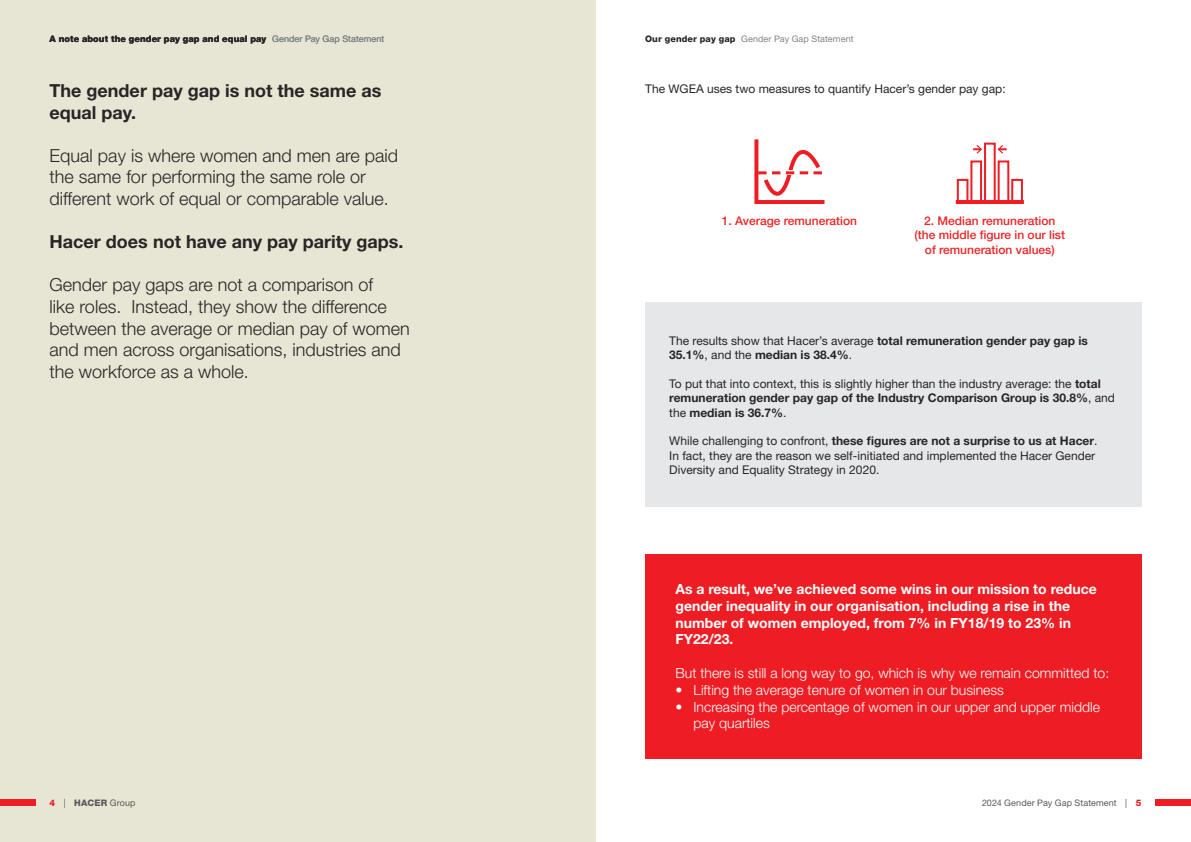
<style>
.page{position:relative;width:1191px;height:842px;background:#fff}
.page>*{position:absolute;margin:0;border:0;box-sizing:border-box;transform-origin:0 0}
.t1{font:300 18px/21.6px "Helvetica Neue LT Std";color:#282526}
.t2{font:700 18px/21.6px "Helvetica Neue LT Std";color:#282526}
.t3{font:300 14px/16.8px "Helvetica Neue LT Std";color:#fff}
.t4{font:700 14px/16.8px "Helvetica Neue LT Std";color:#fff}
.t5{font:700 12px/14.4px "Helvetica Neue LT Std";color:#282526}
.t6{font:12px/14.4px "Helvetica Neue LT Std";color:#282526}
.t7{font:500 12px/14.4px "Helvetica Neue LT Std";color:#ee2325;text-align:center}
.t8{font:800 9px "Helvetica Neue LT Std";letter-spacing:.015em;color:#282526}
.t9{font:9px "Helvetica Neue LT Std";letter-spacing:.01em;color:#57585a}
.t10{font:9px "Helvetica Neue LT Std";letter-spacing:.01em;color:#808285}
.s1{font-weight:400;color:#808285}
.s2{font-weight:800;color:#282526}
.s3{font-weight:400}
.s4{font-weight:700}
.s5{font-weight:800;color:#ee1d23}
.s6{font-weight:800}
</style>
<div class="page">
<div style="left:645px;top:302px;width:496px;height:204px;background:#e6e7e9"></div>
<div style="left:0;top:0;width:595px;height:842px;background:#e7e5d4"></div>
<svg style="left:754px;top:139px;width:71px;height:65px"></svg>
<hr style="left:955px;top:200px;width:69px;height:4px;background:#ee1d23">
<div style="left:984px;top:143px;width:11px;height:60px;border:2px solid #ee1d23"></div>
<div style="left:997px;top:160px;width:12px;height:43px;border:2px solid #ee1d23"></div>
<div style="left:1011px;top:179px;width:12px;height:24px;border:2px solid #ee1d23"></div>
<div style="left:956px;top:179px;width:12px;height:24px;border:2px solid #ee1d23"></div>
<div style="left:970px;top:160px;width:12px;height:43px;border:2px solid #ee1d23"></div>
<svg style="left:973px;top:145px;width:9px;height:9px"></svg>
<svg style="left:998px;top:145px;width:8px;height:9px"></svg>
<div style="left:645px;top:554px;width:496px;height:204px;background:#ee1d23"></div>
<div style="left:0;top:799px;width:36px;height:7px;background:#ee1d23"></div>
<div style="left:1155px;top:799px;width:36px;height:7px;background:#ee1d23"></div>
<p class="t8" style="left:50px;top:34px;width:336px">A note about the gender pay gap and equal pay <span class="s1">Gender Pay Gap Statement</span></p>
<p class="t10" style="left:645px;top:34px;width:210px"><span class="s2">Our gender pay gap</span> Gender Pay Gap Statement</p>
<p class="t6" style="left:645px;top:81px;width:362px">The WGEA uses two measures to quantify Hacer’s gender pay gap:</p>
<p class="t2" style="left:50px;top:79px;width:333px">The gender pay gap is not the same as equal pay.</p>
<p class="t1" style="left:50px;top:144px;width:350px">Equal pay is where women and men are paid the same for performing the same role or different work of equal or comparable value.</p>
<p class="t2" style="left:50px;top:231px;width:355px">Hacer does not have any pay parity gaps.</p>
<p class="t1" style="left:50px;top:274px;width:362px">Gender pay gaps are not a comparison of<br>like roles. Instead, they show the difference between the average or median pay of women and men across organisations, industries and the workforce as a whole.</p>
<p class="t7" style="left:721px;top:213px;width:137px">1. Average remuneration</p>
<p class="t7" style="left:914px;top:213px;width:152px">2. Median remuneration (the middle figure in our list of remuneration values)</p>
<p class="t5" style="left:669px;top:333px;width:420px"><span class="s3">The results show that Hacer’s average</span> total remuneration gender pay gap is<br>35.1%<span class="s3">, and the</span> median is 38.4%<span class="s3">.</span></p>
<p class="t5" style="left:669px;top:376px;width:447px"><span class="s3">To put that into context, this is slightly higher than the industry average: the</span> total remuneration gender pay gap of the Industry Comparison Group is 30.8%<span class="s3">, and the</span> median is 36.7%<span class="s3">.</span></p>
<p class="t6" style="left:669px;top:434px;width:430px">While challenging to confront, <span class="s4">these figures are not a surprise to us at Hacer</span>.<br>In fact, they are the reason we self-initiated and implemented the Hacer Gender<br>Diversity and Equality Strategy in 2020.</p>
<p class="t4" style="left:675px;top:580px;width:423px">As a result, we’ve achieved some wins in our mission to reduce gender inequality in our organisation, including a rise in the number of women employed, from 7% in FY18/19 to 23% in FY22/23.</p>
<p class="t3" style="left:675px;top:664px;width:435px">But there is still a long way to go, which is why we remain committed to:</p>
<p class="t3" style="left:675px;top:681px;width:330px">• Lifting the average tenure of women in our business</p>
<p class="t3" style="left:693px;top:698px;width:408px;text-indent:-18px">• Increasing the percentage of women in our upper and upper middle pay quartiles</p>
<p class="t9" style="left:50px;top:797px;width:87px"><span class="s5">4</span> | <span class="s6">HACER</span> Group</p>
<p class="t9" style="left:982px;top:797px;width:161px">2024 Gender Pay Gap Statement | <span class="s5">5</span></p>
</div>
